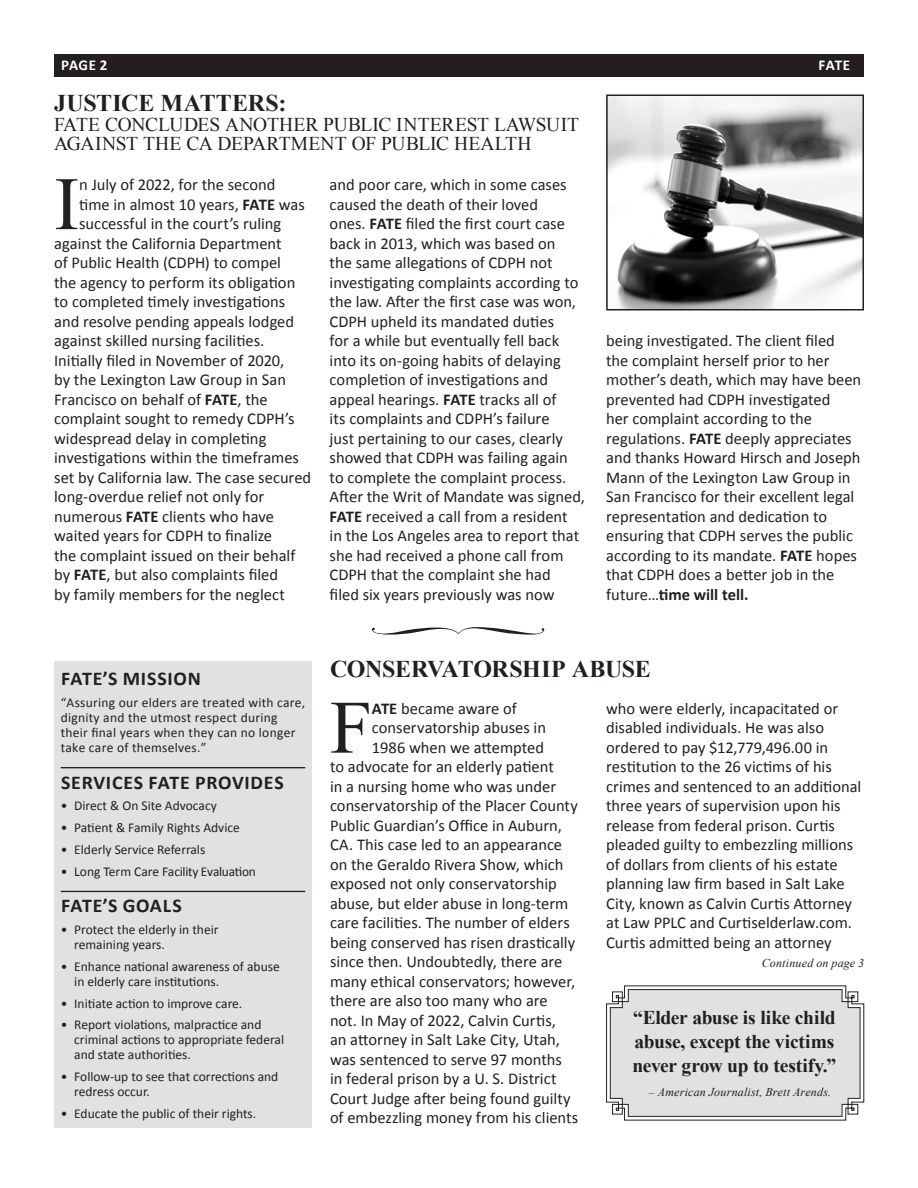
<style>
.page{position:relative;width:918px;height:1188px;background:#fff}
.page>*{position:absolute;margin:0;border:0;box-sizing:border-box;transform-origin:0 0}
.FATE_body_LJ{font:75.45px "Times New Roman";color:#231f20}
.FATE_Body_No_Dropcap{font:700 24px "Times New Roman";letter-spacing:-.015em;color:#231f20}
.t1{font:19.5px/19.5px "Times New Roman";letter-spacing:-.01em;color:#231f20}
.t2{font:700 19.5px/24px "Times New Roman";letter-spacing:-.015em;color:#231f20;text-align:justify}
.t3{font:700 19.5px "Calibri";letter-spacing:.04em;color:#231f20}
.FATE_body_LJ-2{font:16.5px/19.5px "Calibri";color:#231f20}
.t4{font:700 15px "Calibri";letter-spacing:.025em;color:#fff}
.t5{font:13.5px/15px "Calibri";color:#231f20}
.t6{font:13.5px/15px "Calibri";letter-spacing:.02em;color:#231f20}
.t7{font:13.5px "Calibri";letter-spacing:-.02em;color:#231f20}
.Continued_on{font:italic 12px "Times New Roman";letter-spacing:.015em;color:#231f20}
.s1{font-weight:700}
</style>
<div class="page">
<div style="left:54px;top:54px;width:810px;height:23px;background:#231f20"></div>
<div style="left:54px;top:661px;width:258px;height:466px;background:#e0e1e3"></div>
<hr style="left:61px;top:767px;width:244px;height:1px;background:#231f20">
<hr style="left:61px;top:891px;width:244px;height:1px;background:#231f20">
<img style="left:609px;top:97px;width:252px;height:210px">
<div style="left:606px;top:94px;width:258px;height:216px;border:2px solid #231f20"></div>
<svg style="left:606px;top:985px;width:259px;height:136px;background:#d9dadc"></svg>
<p class="t4" style="left:61px;top:55px;width:48px">PAGE 2</p>
<p class="t4" style="left:819px;top:55px;width:33px">FATE</p>
<p class="FATE_Body_No_Dropcap" style="left:54px;top:87px;width:234px">JUSTICE MATTERS:</p>
<p class="t1" style="left:54px;top:114px;width:527px">FATE CONCLUDES ANOTHER PUBLIC INTEREST LAWSUIT<br>AGAINST THE CA DEPARTMENT OF PUBLIC HEALTH</p>
<p class="FATE_body_LJ" style="left:54px;top:153px;width:27px">I</p>
<p class="FATE_body_LJ-2" style="left:79px;top:174px;width:198px">n July of 2022, for the second</p>
<p class="FATE_body_LJ-2" style="left:330px;top:174px;width:257px">and poor care, which in some cases caused the death of their loved<br>ones. <span class="s1">FATE</span> filed the first court case back in 2013, which was based on<br>the same allegations of CDPH not investigating complaints according to the law. After the first case was won, CDPH upheld its mandated duties<br>for a while but eventually fell back into its on-going habits of delaying completion of investigations and appeal hearings. <span class="s1">FATE</span> tracks all of<br>its complaints and CDPH’s failure<br>just pertaining to our cases, clearly showed that CDPH was failing again to complete the complaint process.<br>After the Writ of Mandate was signed, <span class="s1">FATE</span> received a call from a resident<br>in the Los Angeles area to report that she had received a phone call from CDPH that the complaint she had<br>filed six years previously was now</p>
<p class="FATE_body_LJ-2" style="left:79px;top:194px;width:227px">time in almost 10 years, <span class="s1">FATE</span> was</p>
<p class="FATE_body_LJ-2" style="left:79px;top:213px;width:204px">successful in the court’s ruling</p>
<p class="FATE_body_LJ-2" style="left:54px;top:233px;width:229px">against the California Department</p>
<p class="FATE_body_LJ-2" style="left:54px;top:252px;width:228px">of Public Health (CDPH) to compel</p>
<p class="FATE_body_LJ-2" style="left:54px;top:272px;width:243px">the agency to perform its obligation</p>
<p class="FATE_body_LJ-2" style="left:54px;top:291px;width:233px">to completed timely investigations</p>
<p class="FATE_body_LJ-2" style="left:54px;top:311px;width:242px">and resolve pending appeals lodged</p>
<p class="FATE_body_LJ-2" style="left:54px;top:330px;width:212px">against skilled nursing facilities.</p>
<p class="FATE_body_LJ-2" style="left:54px;top:350px;width:232px">Initially filed in November of 2020,</p>
<p class="FATE_body_LJ-2" style="left:54px;top:369px;width:233px">by the Lexington Law Group in San</p>
<p class="FATE_body_LJ-2" style="left:54px;top:389px;width:215px">Francisco on behalf of <span class="s1">FATE</span>, the</p>
<p class="FATE_body_LJ-2" style="left:54px;top:408px;width:242px">complaint sought to remedy CDPH’s</p>
<p class="FATE_body_LJ-2" style="left:54px;top:428px;width:214px">widespread delay in completing</p>
<p class="FATE_body_LJ-2" style="left:54px;top:447px;width:246px">investigations within the timeframes</p>
<p class="FATE_body_LJ-2" style="left:54px;top:467px;width:259px">set by California law. The case secured</p>
<p class="FATE_body_LJ-2" style="left:54px;top:486px;width:212px">long-overdue relief not only for</p>
<p class="FATE_body_LJ-2" style="left:54px;top:506px;width:221px">numerous <span class="s1">FATE</span> clients who have</p>
<p class="FATE_body_LJ-2" style="left:54px;top:525px;width:220px">waited years for CDPH to finalize</p>
<p class="FATE_body_LJ-2" style="left:54px;top:545px;width:243px">the complaint issued on their behalf</p>
<p class="FATE_body_LJ-2" style="left:54px;top:564px;width:225px">by <span class="s1">FATE</span>, but also complaints filed</p>
<p class="FATE_body_LJ-2" style="left:54px;top:584px;width:232px">by family members for the neglect</p>
<p class="FATE_body_LJ-2" style="left:606px;top:330px;width:257px">being investigated. The client filed the complaint herself prior to her mother’s death, which may have been prevented had CDPH investigated<br>her complaint according to the regulations. <span class="s1">FATE</span> deeply appreciates and thanks Howard Hirsch and Joseph Mann of the Lexington Law Group in San Francisco for their excellent legal representation and dedication to ensuring that CDPH serves the public according to its mandate. <span class="s1">FATE</span> hopes that CDPH does a better job in the future…<span class="s1">time will tell.</span></p>
<p class="t3" style="left:61px;top:665px;width:141px">FATE’S MISSION</p>
<p class="t6" style="left:61px;top:695px;width:246px">“Assuring our elders are treated with care, dignity and the utmost respect during their final years when they can no longer take care of themselves.”</p>
<p class="t3" style="left:61px;top:768px;width:224px">SERVICES FATE PROVIDES</p>
<p class="t5" style="left:61px;top:798px;width:158px">• Direct &amp; On Site Advocacy</p>
<p class="t5" style="left:61px;top:820px;width:181px">• Patient &amp; Family Rights Advice</p>
<p class="t5" style="left:61px;top:842px;width:146px">• Elderly Service Referrals</p>
<p class="t7" style="left:61px;top:862px;width:197px">• Long Term Care Facility Evaluation</p>
<p class="t3" style="left:61px;top:892px;width:122px">FATE’S GOALS</p>
<p class="t5" style="left:74px;top:922px;width:146px;text-indent:-14px">• Protect the elderly in their remaining years.</p>
<p class="t5" style="left:74px;top:959px;width:207px;text-indent:-14px">• Enhance national awareness of abuse in elderly care institutions.</p>
<p class="t5" style="left:61px;top:995px;width:183px">• Initiate action to improve care.</p>
<p class="t5" style="left:74px;top:1017px;width:211px;text-indent:-14px">• Report violations, malpractice and criminal actions to appropriate federal and state authorities.</p>
<p class="t5" style="left:74px;top:1069px;width:206px;text-indent:-14px">• Follow-up to see that corrections and redress occur.</p>
<p class="t5" style="left:61px;top:1106px;width:197px">• Educate the public of their rights.</p>
<p class="FATE_Body_No_Dropcap" style="left:330px;top:653px;width:322px">CONSERVATORSHIP ABUSE</p>
<p class="FATE_body_LJ" style="left:330px;top:677px;width:43px">F</p>
<p class="FATE_body_LJ-2" style="left:372px;top:698px;width:146px"><span class="s1">ATE</span> became aware of</p>
<p class="FATE_body_LJ-2" style="left:372px;top:717px;width:176px">conservatorship abuses in</p>
<p class="FATE_body_LJ-2" style="left:372px;top:737px;width:174px">1986 when we attempted</p>
<p class="FATE_body_LJ-2" style="left:330px;top:756px;width:225px">to advocate for an elderly patient</p>
<p class="FATE_body_LJ-2" style="left:330px;top:776px;width:228px">in a nursing home who was under</p>
<p class="FATE_body_LJ-2" style="left:330px;top:795px;width:249px">conservatorship of the Placer County</p>
<p class="FATE_body_LJ-2" style="left:330px;top:815px;width:233px">Public Guardian’s Office in Auburn,</p>
<p class="FATE_body_LJ-2" style="left:330px;top:834px;width:234px">CA. This case led to an appearance</p>
<p class="FATE_body_LJ-2" style="left:330px;top:854px;width:235px">on the Geraldo Rivera Show, which</p>
<p class="FATE_body_LJ-2" style="left:330px;top:873px;width:228px">exposed not only conservatorship</p>
<p class="FATE_body_LJ-2" style="left:330px;top:893px;width:240px">abuse, but elder abuse in long-term</p>
<p class="FATE_body_LJ-2" style="left:330px;top:912px;width:241px">care facilities. The number of elders</p>
<p class="FATE_body_LJ-2" style="left:330px;top:932px;width:247px">being conserved has risen drastically</p>
<p class="FATE_body_LJ-2" style="left:330px;top:951px;width:234px">since then. Undoubtedly, there are</p>
<p class="FATE_body_LJ-2" style="left:330px;top:971px;width:247px">many ethical conservators; however,</p>
<p class="FATE_body_LJ-2" style="left:330px;top:990px;width:219px">there are also too many who are</p>
<p class="FATE_body_LJ-2" style="left:330px;top:1010px;width:227px">not. In May of 2022, Calvin Curtis,</p>
<p class="FATE_body_LJ-2" style="left:330px;top:1029px;width:231px">an attorney in Salt Lake City, Utah,</p>
<p class="FATE_body_LJ-2" style="left:330px;top:1049px;width:234px">was sentenced to serve 97 months</p>
<p class="FATE_body_LJ-2" style="left:330px;top:1068px;width:228px">in federal prison by a U. S. District</p>
<p class="FATE_body_LJ-2" style="left:330px;top:1088px;width:242px">Court Judge after being found guilty</p>
<p class="FATE_body_LJ-2" style="left:330px;top:1107px;width:250px">of embezzling money from his clients</p>
<p class="FATE_body_LJ-2" style="left:606px;top:698px;width:257px">who were elderly, incapacitated or disabled individuals. He was also ordered to pay $12,779,496.00 in restitution to the 26 victims of his crimes and sentenced to an additional three years of supervision upon his release from federal prison. Curtis pleaded guilty to embezzling millions of dollars from clients of his estate planning law firm based in Salt Lake City, known as Calvin Curtis Attorney at Law PPLC and Curtiselderlaw.com.<br>Curtis admitted being an attorney</p>
<p class="Continued_on" style="left:762px;top:955px;width:104px">Continued on page 3</p>
<p class="t2" style="left:633px;top:1005px;width:205px">“Elder abuse is like child abuse, except the victims never grow up to testify.”</p>
<p class="Continued_on" style="left:649px;top:1083px;width:184px">– American Journalist, Brett Arends.</p>
</div>
